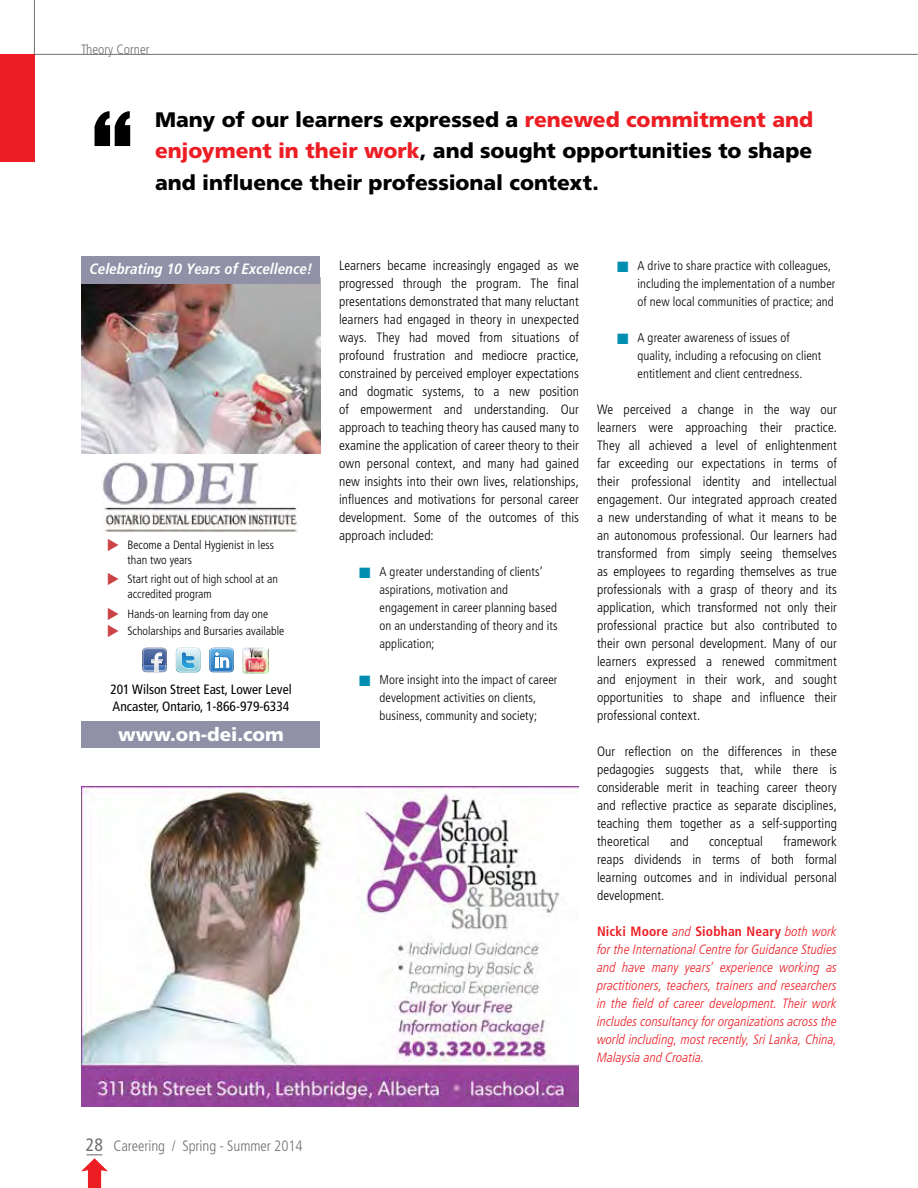
<style>
.page{position:relative;width:918px;height:1188px;background:#fff}
.page>*{position:absolute;margin:0;border:0;box-sizing:border-box;transform-origin:0 0}
.t1{font:900 21px/31.5px "Frutiger LT Std";color:#000;text-align:justify}
.t2{font:900 18.75px "Frutiger";color:#fff}
.t3{font:italic 700 condensed 15px "Frutiger LT Pro";color:#fff}
.t4{font:300 condensed 15px "Frutiger LT Std";letter-spacing:-.005em;color:#717073}
.t5{font:300 condensed 13.5px/18px "Frutiger LT Std";letter-spacing:.005em;color:#000;text-align:justify}
.t6{font:italic 300 condensed 13.5px/18px "Frutiger LT Pro";letter-spacing:.005em;color:#ed1d24;text-align:justify}
.t7{font:condensed 13.5px/16.2px "Frutiger";color:#000}
.t8{font:700 condensed 13.5px "Frutiger LT Std";letter-spacing:.015em;color:#ed1d24}
.t9{font:300 condensed 13.5px "Frutiger LT Std";color:#717073}
.t10{font:300 condensed 12.75px/18px "Frutiger LT Std";letter-spacing:.01em;color:#000}
.t11{font:300 condensed 12px/14.4px "Frutiger";color:#000}
.s1{color:#ed1d24}
.s2{color:#008eb0}
.s3{font-family:"Frutiger LT Pro";font-weight:300;font-style:italic}
.s4{font-weight:400;font-size:18px}
</style>
<div class="page">
<svg style="left:95px;top:111px;width:35px;height:35px"></svg>
<hr style="left:34px;top:54px;width:884px;height:1px;background:#717073">
<hr style="left:34px;top:0;width:1px;height:55px;background:#717073">
<div style="left:0;top:54px;width:34px;height:108px;background:#ed1d24"></div>
<svg style="left:81px;top:1154px;width:27px;height:34px"></svg>
<img style="left:81px;top:786px;width:498px;height:321px">
<img style="left:82px;top:284px;width:238px;height:170px">
<div style="left:82px;top:256px;width:238px;height:28px;background:#9091a7"></div>
<img style="left:103px;top:462px;width:194px;height:70px">
<svg style="left:142px;top:649px;width:25px;height:23px"></svg>
<img style="left:143px;top:648px;width:23px;height:4px">
<svg style="left:176px;top:648px;width:24px;height:25px"></svg>
<svg style="left:209px;top:648px;width:25px;height:24px"></svg>
<div style="left:82px;top:721px;width:238px;height:27px;background:#9091a7"></div>
<img style="left:243px;top:648px;width:25px;height:25px">
<p class="t9" style="left:81px;top:42px;width:70px">Theory Corner</p>
<h1 class="t1" style="left:155px;top:104px;width:660px">Many of our learners expressed a <span class="s1">renewed commitment and enjoyment in their work</span>, and sought opportunities to shape and influence their professional context.</h1>
<p class="t3" style="left:90px;top:260px;width:224px">Celebrating 10 Years of Excellence!</p>
<p class="t11" style="left:128px;top:538px;width:148px">Become a Dental Hygienist in less than two years</p>
<p class="t11" style="left:128px;top:572px;width:152px">Start right out of high school at an accredited program</p>
<p class="t11" style="left:128px;top:605px;width:158px;line-height:17.7px">Hands-on learning from day one<br>Scholarships and Bursaries available</p>
<p class="t7" style="left:110px;top:682px;width:183px">201 Wilson Street East, Lower Level<br>Ancaster, Ontario, 1-866-979-6334</p>
<h2 class="t2" style="left:118px;top:723px;width:167px">www.on-dei.com</h2>
<p class="t5" style="left:339px;top:256px;width:242px">Learners became increasingly engaged as we progressed through the program. The final presentations demonstrated that many reluctant learners had engaged in theory in unexpected ways. They had moved from situations of profound frustration and mediocre practice, constrained by perceived employer expectations and dogmatic systems, to a new position of empowerment and understanding. Our approach to teaching theory has caused many to examine the application of career theory to their own personal context, and many had gained new insights into their own lives, relationships, influences and motivations for personal career development. Some of the outcomes of this approach included:</p>
<p class="t10" style="left:380px;top:563px;width:180px;text-indent:-20px"><span class="s2">■</span> A greater understanding of clients’ aspirations, motivation and engagement in career planning based on an understanding of theory and its application;</p>
<p class="t10" style="left:359px;top:671px;width:200px;text-align:center"><span class="s2">■</span> More insight into the impact of career development activities on clients, business, community and society;</p>
<p class="t10" style="left:638px;top:257px;width:199px;text-indent:-20px"><span class="s2">■</span> A drive to share practice with colleagues, including the implementation of a number of new local communities of practice; and</p>
<p class="t10" style="left:638px;top:329px;width:185px;text-indent:-20px"><span class="s2">■</span> A greater awareness of issues of quality, including a refocusing on client entitlement and client centredness.</p>
<p class="t5" style="left:597px;top:401px;width:242px">We perceived a change in the way our learners were approaching their practice.<br>They all achieved a level of enlightenment far exceeding our expectations in terms of their professional identity and intellectual engagement. Our integrated approach created a new understanding of what it means to be an autonomous professional. Our learners had transformed from simply seeing themselves as employees to regarding themselves as true professionals with a grasp of theory and its application, which transformed not only their professional practice but also contributed to their own personal development. Many of our learners expressed a renewed commitment and enjoyment in their work, and sought opportunities to shape and influence their professional context.</p>
<p class="t5" style="left:597px;top:742px;width:242px">Our reflection on the differences in these pedagogies suggests that, while there is considerable merit in teaching career theory and reflective practice as separate disciplines, teaching them together as a self-supporting theoretical</p>
<p class="t5" style="left:597px;top:832px;width:241px;text-indent:186px">framework reaps dividends in terms of both formal learning outcomes and in individual personal development.</p>
<p class="t8" style="left:597px;top:923px;width:242px">Nicki Moore <span class="s3">and</span> Siobhan Neary <span class="s3">both work</span></p>
<p class="t6" style="left:597px;top:940px;width:242px">for the International Centre for Guidance Studies and have many years’ experience working as practitioners, teachers, trainers and researchers in the field of career development. Their work includes consultancy for organizations across the world including, most recently, Sri Lanka, China, Malaysia and Croatia.</p>
<p class="t5" style="left:670px;top:832px;width:20px">and</p>
<p class="t5" style="left:709px;top:832px;width:55px">conceptual</p>
<p class="t4" style="left:86px;top:1137px;width:218px"><span class="s4">28</span> Careering / Spring - Summer 2014</p>
</div>
